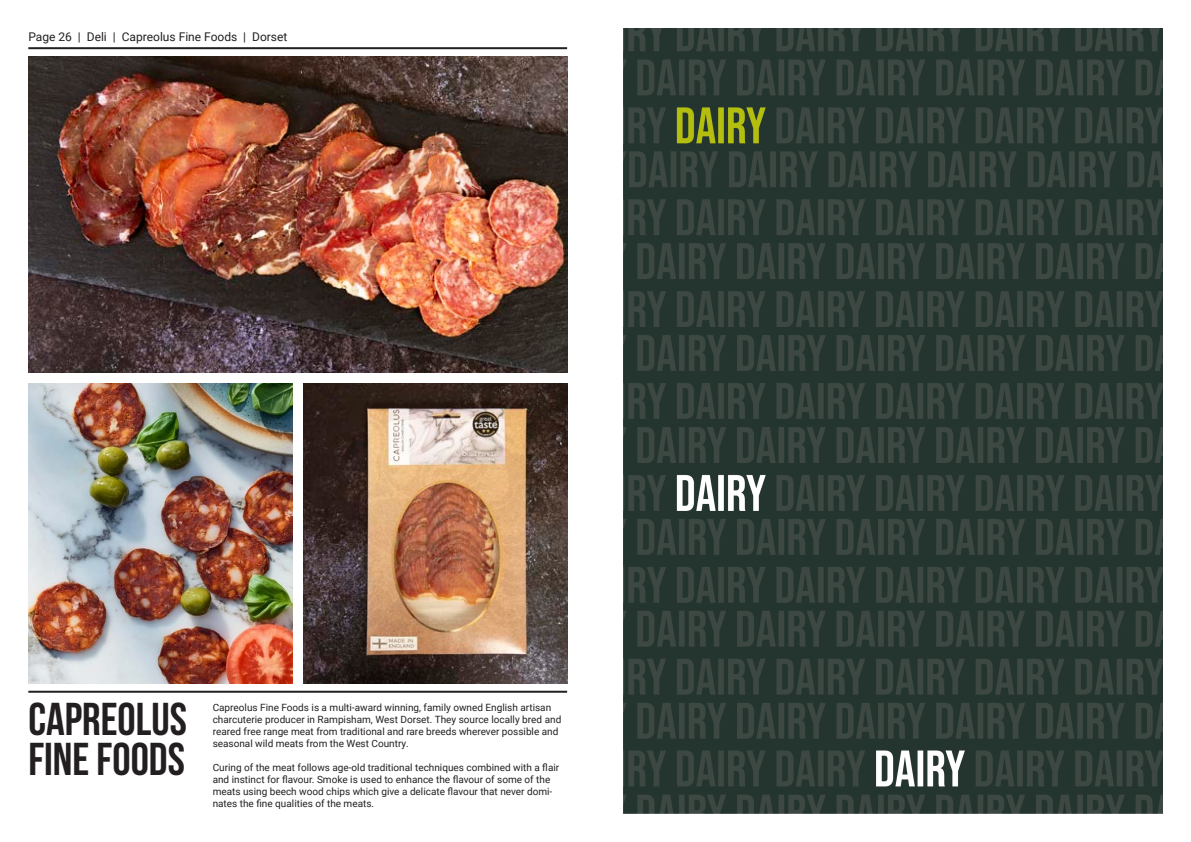
<style>
.page{position:relative;width:1191px;height:842px;background:#fff}
.page>*{position:absolute;margin:0;border:0;box-sizing:border-box;transform-origin:0 0}
.t1{font:46px "Bebas Neue";color:#231f20}
.t2{font:12px "Roboto";color:#231f20}
.t3{font:10px/12px "Roboto";color:#231f20}
</style>
<div class="page">
<img style="left:28px;top:57px;width:539px;height:315px">
<img style="left:303px;top:383px;width:264px;height:300px">
<img style="left:28px;top:383px;width:264px;height:300px">
<hr style="left:28px;top:47px;width:539px;height:2px;background:#231f20">
<hr style="left:28px;top:691px;width:539px;height:2px;background:#231f20">
<img style="left:624px;top:28px;width:538px;height:786px">
<p class="t2" style="left:28px;top:28px;width:260px">Page 26 | Deli | Capreolus Fine Foods | Dorset</p>
<p class="t1" style="left:28px;top:694px;width:160px">CAPREOLUS</p>
<p class="t1" style="left:28px;top:734px;width:158px">FINE FOODS</p>
<p class="t3" style="left:213px;top:701px;width:350px">Capreolus Fine Foods is a multi-award winning, family owned English artisan charcuterie producer in Rampisham, West Dorset. They source locally bred and reared free range meat from traditional and rare breeds wherever possible and seasonal wild meats from the West Country.</p>
<p class="t3" style="left:213px;top:761px;width:348px">Curing of the meat follows age-old traditional techniques combined with a flair and instinct for flavour. Smoke is used to enhance the flavour of some of the meats using beech wood chips which give a delicate flavour that never domi&shy;nates the fine qualities of the meats.</p>
</div>
